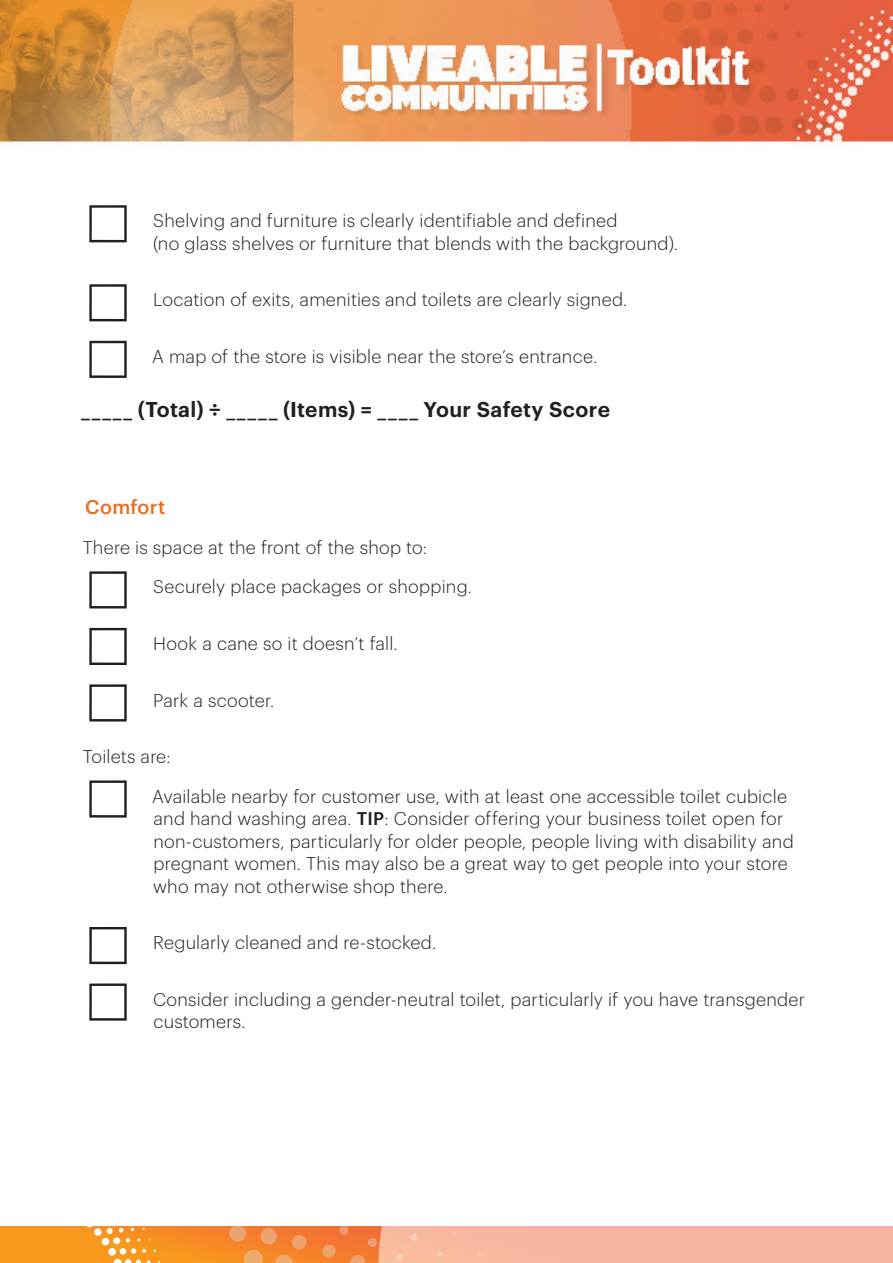
<style>
.page{position:relative;width:893px;height:1263px;background:#fff}
.page>*{position:absolute;margin:0;border:0;box-sizing:border-box;transform-origin:0 0}
.Highlight{font:600 21px "Graphik";letter-spacing:.015em;color:#231f20}
.Subheader_2{font:500 19.5px "Graphik";letter-spacing:.015em;color:#e96e1f}
.Checklist_subheader{font:300 18px/22.5px "Graphik";letter-spacing:.015em;color:#231f20}
.s1{font-weight:500}
</style>
<div class="page">
<svg style="left:0;top:1226px;width:378px;height:37px;background:#f58826"></svg>
<svg style="left:244px;top:1250px;width:19px;height:13px"></svg>
<svg style="left:275px;top:1255px;width:18px;height:8px"></svg>
<div style="left:229px;top:1225px;width:17px;height:17px;background:#eea36e;border-radius:50%"></div>
<div style="left:261px;top:1228px;width:16px;height:16px;background:#eea16f;border-radius:50%"></div>
<div style="left:292px;top:1235px;width:14px;height:14px;background:#eea170;border-radius:50%"></div>
<svg style="left:322px;top:1244px;width:13px;height:13px"></svg>
<svg style="left:350px;top:1255px;width:15px;height:8px"></svg>
<div style="left:339px;top:1226px;width:9px;height:9px;background:#ed9a73;border-radius:50%"></div>
<div style="left:368px;top:1238px;width:9px;height:9px;background:#ed9b73;border-radius:50%"></div>
<div style="left:378px;top:1226px;width:515px;height:37px;background:#f8b4a3"></div>
<div style="left:102px;top:1238px;width:7px;height:7px;background:#fff;border-radius:50%"></div>
<div style="left:108px;top:1248px;width:8px;height:7px;background:#fff;border-radius:50%"></div>
<div style="left:113px;top:1237px;width:7px;height:7px;background:#fff;border-radius:50%"></div>
<svg style="left:0;top:1226px;width:150px;height:16px;background:#f79c2e"></svg>
<svg style="left:114px;top:1248px;width:46px;height:15px"></svg>
<img style="left:0;top:0;width:893px;height:146px">
<p class="Checklist_subheader" style="left:153px;top:208px;width:526px;text-indent:-70px">□ Shelving and furniture is clearly identifiable and defined<br>(no glass shelves or furniture that blends with the background).</p>
<p class="Checklist_subheader" style="left:83px;top:287px;width:546px">□ Location of exits, amenities and toilets are clearly signed.</p>
<p class="Checklist_subheader" style="left:83px;top:344px;width:516px">□ A map of the store is visible near the store’s entrance.</p>
<p class="Highlight" style="left:81px;top:393px;width:530px">_____ (Total) ÷ _____ (Items) = ____ Your Safety Score</p>
<p class="Subheader_2" style="left:85px;top:492px;width:81px">Comfort</p>
<p class="Checklist_subheader" style="left:83px;top:535px;width:346px">There is space at the front of the shop to:</p>
<p class="Checklist_subheader" style="left:83px;top:574px;width:391px">□ Securely place packages or shopping.</p>
<p class="Checklist_subheader" style="left:83px;top:631px;width:316px">□ Hook a cane so it doesn’t fall.</p>
<p class="Checklist_subheader" style="left:83px;top:687px;width:193px">□ Park a scooter.</p>
<p class="Checklist_subheader" style="left:83px;top:744px;width:89px">Toilets are:</p>
<p class="Checklist_subheader" style="left:153px;top:783px;width:642px;text-indent:-70px">□ Available nearby for customer use, with at least one accessible toilet cubicle and hand washing area. <span class="s1">TIP</span>: Consider offering your business toilet open for non-customers, particularly for older people, people living with disability and pregnant women. This may also be a great way to get people into your store who may not otherwise shop there.</p>
<p class="Checklist_subheader" style="left:83px;top:930px;width:355px">□ Regularly cleaned and re-stocked.</p>
<p class="Checklist_subheader" style="left:153px;top:986px;width:653px;text-indent:-71px">□ Consider including a gender-neutral toilet, particularly if you have transgender customers.</p>
</div>
